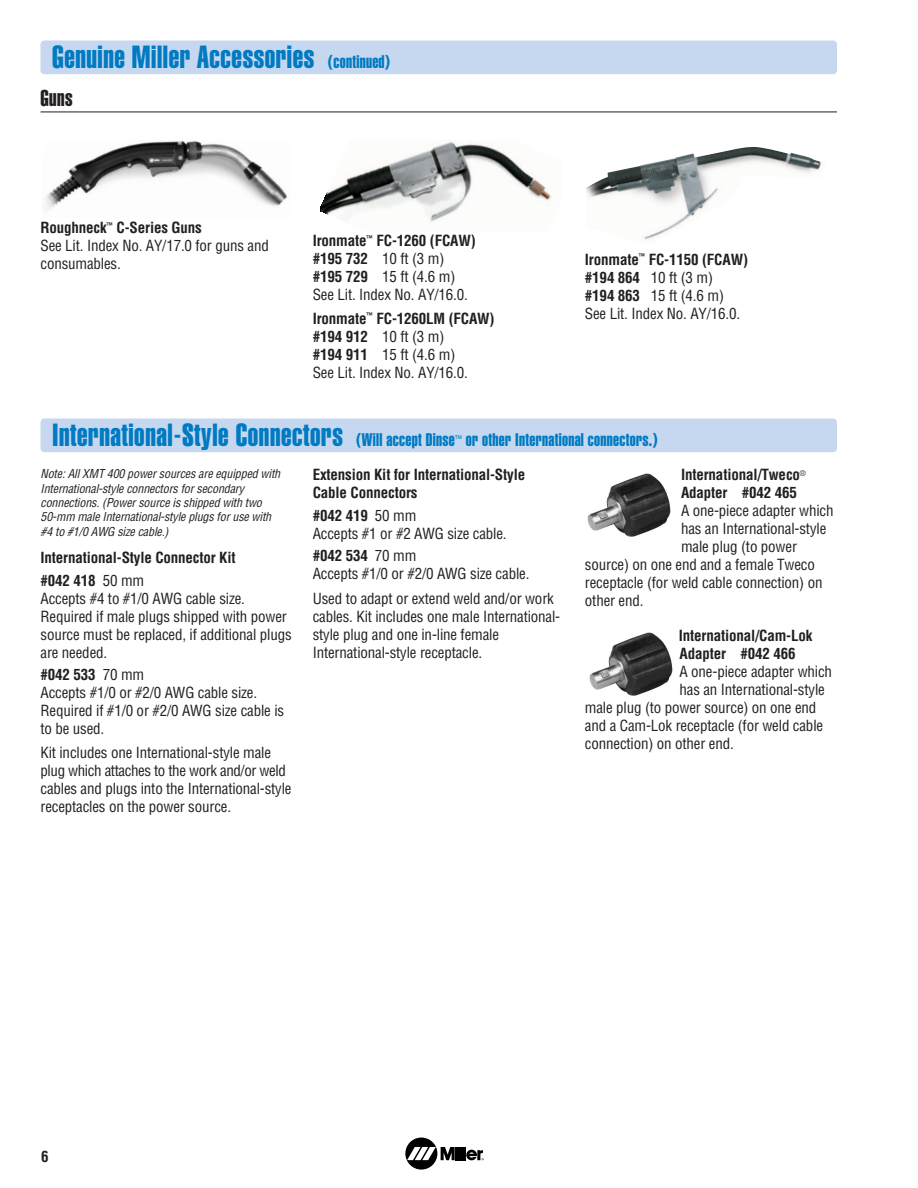
<style>
.page{position:relative;width:918px;height:1188px;background:#fff}
.page>*{position:absolute;margin:0;border:0;box-sizing:border-box;transform-origin:0 0}
.t1{font:31.5px "Helvetica Extra Compressed";letter-spacing:.02em;color:#007ac2}
.t2{font:22.5px "Helvetica Extra Compressed";color:#231f20}
.t3{font:18px "Helvetica Extra Compressed";letter-spacing:.02em;color:#007ac2}
.t4{font:condensed 15px/18px "Helvetica";letter-spacing:-.01em;color:#231f20}
.t5{font:700 condensed 15px/18px "Helvetica";letter-spacing:-.01em;color:#231f20}
.t6{font:italic condensed 12px/14.4px "Helvetica";letter-spacing:-.01em;color:#231f20}
.s1{font-size:18px}
.s2{font-weight:700}
.s3{font-size:31.5px}
.s4{font-weight:400}
</style>
<div class="page">
<img style="left:589px;top:632px;width:84px;height:64px">
<img style="left:587px;top:473px;width:84px;height:64px">
<div style="left:40px;top:418px;width:797px;height:34px;background:#c6d8ef;border-radius:4px"></div>
<img style="left:586px;top:146px;width:236px;height:94px">
<img style="left:320px;top:141px;width:231px;height:81px">
<img style="left:45px;top:141px;width:242px;height:70px">
<div style="left:40px;top:40px;width:797px;height:34px;background:#c6d8ef;border-radius:4px"></div>
<div style="left:405px;top:1138px;width:32px;height:32px;background:#000;border-radius:50%"></div>
<svg style="left:407px;top:1147px;width:77px;height:13px"></svg>
<hr style="left:40px;top:112px;width:797px;height:1px;background:#231f20">
<h1 class="t1" style="left:52px;top:46px;width:340px">Genuine Miller Accessories <span class="s1">(continued)</span></h1>
<h2 class="t2" style="left:40px;top:90px;width:34px">Guns</h2>
<p class="t4" style="left:40px;top:220px;width:230px"><span class="s2">Roughneck</span><sup>™</sup> <span class="s2">C-Series Guns<br></span>See Lit. Index No. AY/17.0 for guns and consumables.</p>
<p class="t4" style="left:313px;top:233px;width:165px"><span class="s2">Ironmate</span><sup>™</sup> <span class="s2">FC-1260 (FCAW) #195 732</span> 10 ft (3 m) <span class="s2">#195 729</span> 15 ft (4.6 m)<br>See Lit. Index No. AY/16.0.</p>
<p class="t4" style="left:313px;top:311px;width:183px"><span class="s2">Ironmate</span><sup>™</sup> <span class="s2">FC-1260LM (FCAW) #194 912</span> 10 ft (3 m)<br><span class="s2">#194 911</span> 15 ft (4.6 m)<br>See Lit. Index No. AY/16.0.</p>
<p class="t4" style="left:585px;top:252px;width:165px"><span class="s2">Ironmate</span><sup>™</sup> <span class="s2">FC-1150 (FCAW) #194 864</span> 10 ft (3 m)<br><span class="s2">#194 863</span> 15 ft (4.6 m)<br>See Lit. Index No. AY/16.0.</p>
<p class="t3" style="left:52px;top:433px;width:607px"><span class="s3">International-Style Connectors</span> (Will accept Dinse<sup>™</sup> or other International connectors.)</p>
<p class="t6" style="left:40px;top:468px;width:241px">Note: All XMT 400 power sources are equipped with International-style connectors for secondary connections. (Power source is shipped with two 50-mm male International-style plugs for use with #4 to #1/0 AWG size cable.)</p>
<p class="t5" style="left:40px;top:548px;width:197px;line-height:22.4px">International-Style Connector Kit #042 418 <span class="s4">50 mm</span></p>
<p class="t4" style="left:40px;top:590px;width:253px">Accepts #4 to #1/0 AWG cable size.<br>Required if male plugs shipped with power source must be replaced, if additional plugs are needed.</p>
<p class="t4" style="left:40px;top:667px;width:245px"><span class="s2">#042 533</span> 70 mm<br>Accepts #1/0 or #2/0 AWG cable size.<br>Required if #1/0 or #2/0 AWG size cable is to be used.</p>
<p class="t4" style="left:40px;top:745px;width:253px">Kit includes one International-style male plug which attaches to the work and/or weld cables and plugs into the International-style receptacles on the power source.</p>
<p class="t5" style="left:313px;top:467px;width:214px">Extension Kit for International-Style<br>Cable Connectors</p>
<p class="t4" style="left:313px;top:508px;width:195px"><span class="s2">#042 419</span> 50 mm<br>Accepts #1 or #2 AWG size cable.</p>
<p class="t4" style="left:313px;top:548px;width:218px"><span class="s2">#042 534</span> 70 mm<br>Accepts #1/0 or #2/0 AWG size cable.</p>
<p class="t4" style="left:313px;top:590px;width:249px">Used to adapt or extend weld and/or work cables. Kit includes one male International&shy;style plug and one in-line female International-style receptacle.</p>
<p class="t5" style="left:681px;top:467px;width:126px">International/Tweco<sup>®<br></sup>Adapter #042 465</p>
<p class="t4" style="left:681px;top:503px;width:154px">A one-piece adapter which</p>
<p class="t4" style="left:681px;top:521px;width:147px">has an International-style</p>
<p class="t4" style="left:681px;top:539px;width:118px">male plug (to power</p>
<p class="t4" style="left:585px;top:557px;width:231px">source) on one end and a female Tweco</p>
<p class="t4" style="left:585px;top:575px;width:239px">receptacle (for weld cable connection) on</p>
<p class="t4" style="left:585px;top:593px;width:60px">other end.</p>
<p class="t5" style="left:679px;top:627px;width:135px">International/Cam-Lok<br>Adapter #042 466</p>
<p class="t4" style="left:680px;top:663px;width:154px">A one-piece adapter which</p>
<p class="t4" style="left:680px;top:681px;width:147px">has an International-style</p>
<p class="t4" style="left:585px;top:699px;width:233px">male plug (to power source) on one end</p>
<p class="t4" style="left:585px;top:717px;width:240px">and a Cam-Lok receptacle (for weld cable</p>
<p class="t4" style="left:585px;top:735px;width:150px">connection) on other end.</p>
<p class="t5" style="left:41px;top:1149px;width:9px">6</p>
</div>
